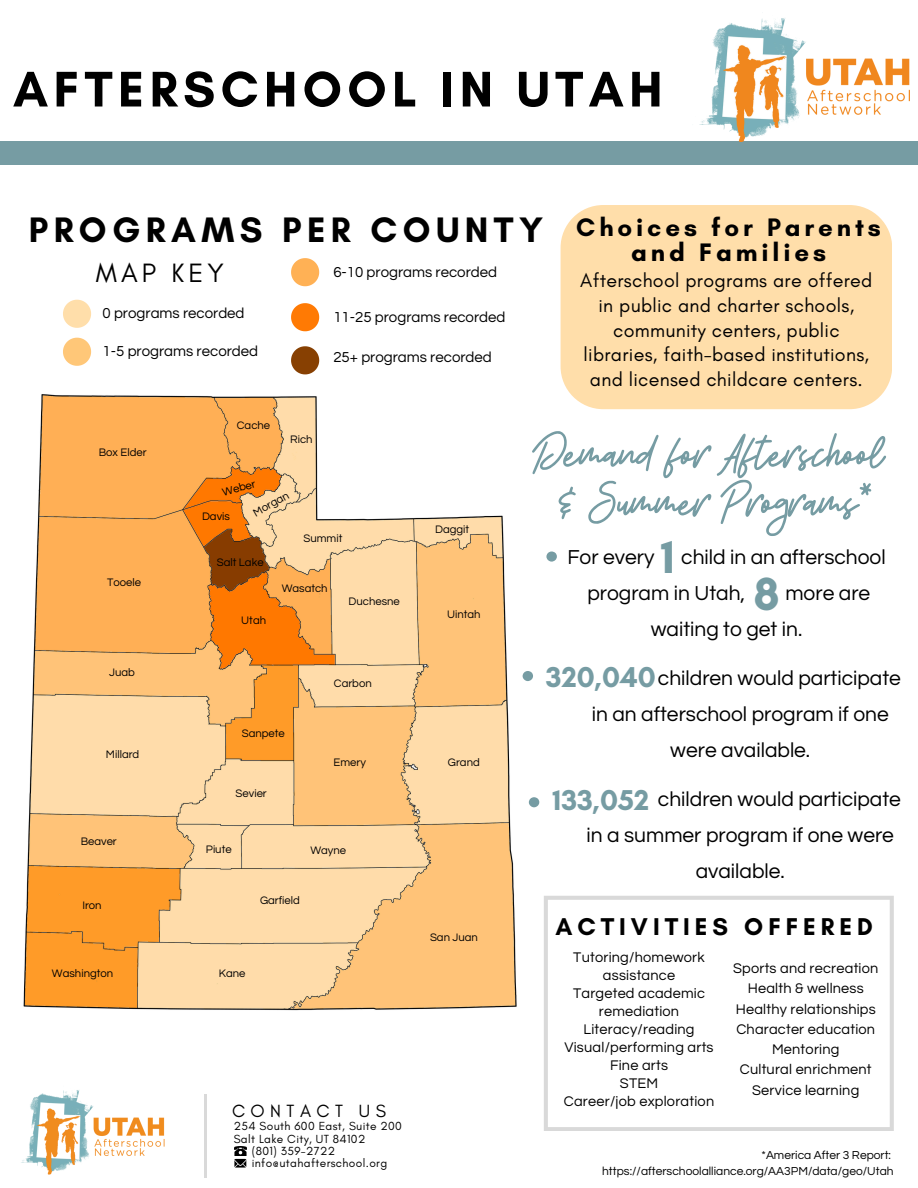
<style>
.page{position:relative;width:918px;height:1188px;background:#fff}
.page>*{position:absolute;margin:0;border:0;box-sizing:border-box;transform-origin:0 0}
.t1{font:89.25px "Glacial Indifference";color:#769ca3}
.t2{font:700 51px "Glacial Indifference";letter-spacing:.105em;color:#000}
.t3{font:50.4px/48.8px "Beauty Salon Script";color:#769ca3;text-align:center}
.t4{font:700 47.25px "Glacial Indifference";color:#769ca3}
.t5{font:700 36px "Glacial Indifference";letter-spacing:.15em;color:#000}
.t6{font:700 29.25px "Glacial Indifference";color:#769ca3}
.t7{font:27px "Glacial Indifference";letter-spacing:.15em;color:#000}
.t8{font:700 25.8px/25px "Glacial Indifference";letter-spacing:.15em;color:#000;text-align:center}
.t9{font:700 24.75px "Glacial Indifference";letter-spacing:.2em;color:#000}
.t10{font:21px/36px "Questrial";color:#000;text-align:center}
.t11{font:19.65px/24.8px "Glacial Indifference";letter-spacing:.015em;color:#000;text-align:center}
.t12{font:18px "Glacial Indifference";letter-spacing:.305em;color:#000}
.t13{font:15px "Questrial";color:#000}
.t14{font:14.55px/18px "Questrial";letter-spacing:.015em;color:#000;text-align:center}
.t15{font:12px "Glacial Indifference";letter-spacing:.03em;color:#000}
.t16{font:12px "Questrial";color:#000}
.t17{font:11.25px "Questrial";color:#000}
.s1{color:#fff}
</style>
<div class="page">
<div style="left:0;top:141px;width:918px;height:23px;background:#769ca3"></div>
<img style="left:23px;top:394px;width:494px;height:617px">
<svg style="left:63px;top:300px;width:28px;height:28px"></svg>
<svg style="left:291px;top:258px;width:28px;height:28px"></svg>
<svg style="left:63px;top:338px;width:28px;height:28px"></svg>
<svg style="left:291px;top:303px;width:28px;height:28px"></svg>
<svg style="left:291px;top:346px;width:28px;height:28px"></svg>
<hr style="left:204px;top:1094px;width:3px;height:84px;background:#d9d9d9">
<svg style="left:234px;top:1146px;width:13px;height:21px"></svg>
<img style="left:21px;top:1090px;width:144px;height:85px">
<div style="left:561px;top:205px;width:331px;height:204px;background:#ffdeaa;border-radius:43px"></div>
<svg style="left:544px;top:896px;width:350px;height:235px"></svg>
<img style="left:699px;top:18px;width:211px;height:123px">
<p class="t2" style="left:13px;top:58px;width:651px">AFTERSCHOOL IN UTAH</p>
<p class="t5" style="left:29px;top:207px;width:516px">PROGRAMS PER COUNTY</p>
<p class="t7" style="left:96px;top:257px;width:130px">MAP KEY</p>
<p class="t13" style="left:103px;top:306px;width:143px">0 programs recorded</p>
<p class="t13" style="left:103px;top:344px;width:157px">1-5 programs recorded</p>
<p class="t13" style="left:333px;top:264px;width:165px">6-10 programs recorded</p>
<p class="t13" style="left:333px;top:309px;width:174px">11-25 programs recorded</p>
<p class="t13" style="left:333px;top:349px;width:160px">25+ programs recorded</p>
<p class="t8" style="left:576px;top:214px;width:306px">Choices for Parents and Families</p>
<p class="t11" style="left:580px;top:268px;width:294px">Afterschool programs are offered in public and charter schools, community centers, public libraries, faith-based institutions, and licensed childcare centers.</p>
<p class="t17" style="left:99px;top:447px;width:49px">Box Elder</p>
<p class="t17" style="left:107px;top:577px;width:36px">Tooele</p>
<p class="t17" style="left:109px;top:667px;width:27px">Juab</p>
<p class="t17" style="left:106px;top:749px;width:35px">Millard</p>
<p class="t17" style="left:81px;top:836px;width:38px">Beaver</p>
<p class="t17" style="left:82px;top:900px;width:21px">Iron</p>
<p class="t17" style="left:52px;top:968px;width:63px">Washington</p>
<h1 class="t17" style="left:237px;top:420px;width:35px">Cache</h1>
<p class="t17" style="left:290px;top:434px;width:24px">Rich</p>
<h3 class="t17" style="left:221px;top:487px;width:36px;rotate:-15deg">Weber</h3>
<p class="t17" style="left:251px;top:509px;width:41px;rotate:-30deg">Morgan</p>
<h4 class="t17" style="left:202px;top:511px;width:29px">Davis</h4>
<p class="t17" style="left:217px;top:557px;width:48px">Salt Lake</p>
<p class="t17" style="left:303px;top:533px;width:40px">Summit</p>
<p class="t17" style="left:241px;top:615px;width:26px">Utah</p>
<p class="t17" style="left:282px;top:583px;width:47px">Wasatch</p>
<p class="t17" style="left:349px;top:596px;width:53px">Duchesne</p>
<p class="t17" style="left:334px;top:678px;width:39px">Carbon</p>
<p class="t17" style="left:242px;top:728px;width:45px">Sanpete</p>
<p class="t17" style="left:435px;top:524px;width:36px">Daggit</p>
<p class="t17" style="left:447px;top:609px;width:35px">Uintah</p>
<p class="t17" style="left:236px;top:788px;width:33px">Sevier</p>
<p class="t17" style="left:334px;top:756px;width:34px">Emery</p>
<p class="t17" style="left:448px;top:756px;width:33px">Grand</p>
<p class="t17" style="left:206px;top:843px;width:27px">Piute</p>
<p class="t17" style="left:310px;top:845px;width:37px">Wayne</p>
<p class="t17" style="left:260px;top:895px;width:41px">Garfield</p>
<p class="t17" style="left:219px;top:968px;width:28px">Kane</p>
<p class="t17" style="left:430px;top:932px;width:49px">San Juan</p>
<p class="t12" style="left:232px;top:1100px;width:155px">CONTACT US</p>
<p class="t15" style="left:234px;top:1119px;width:170px">254 South 600 East, Suite 200</p>
<p class="t15" style="left:234px;top:1131px;width:133px">Salt Lake City, UT 84102</p>
<p class="t15" style="left:252px;top:1144px;width:85px">(801) 359-2722</p>
<p class="t15" style="left:252px;top:1156px;width:137px">info@utahafterschool.org</p>
<h6 class="t3" style="left:534px;top:433px;width:351px">Demand for Afterschool &amp; Summer Programs*</h6>
<p class="t10" style="left:567px;top:539px;width:89px">For every</p>
<p class="t10" style="left:681px;top:539px;width:206px">child in an afterschool</p>
<p class="t10" style="left:587px;top:575px;width:159px">program in Utah,</p>
<p class="t4" style="left:661px;top:529px;width:16px">1</p>
<p class="t1" style="left:540px;top:476px;width:25px">.</p>
<p class="t4" style="left:754px;top:565px;width:28px">8</p>
<p class="t10" style="left:651px;top:575px;width:221px;text-align:left;text-indent:135px">more are waiting to get in.</p>
<p class="t1" style="left:516px;top:595px;width:25px">.</p>
<p class="t6" style="left:546px;top:660px;width:111px">320,040</p>
<p class="t10" style="left:580px;top:660px;width:323px"><span class="s1">320,040</span> children would participate in an afterschool program if one were available.</p>
<p class="t1" style="left:522px;top:722px;width:25px">.</p>
<p class="t6" style="left:553px;top:782px;width:98px">133,052</p>
<p class="t10" style="left:580px;top:782px;width:323px"><span class="s1">320,040</span> children would participate in a summer program if one were available.</p>
<p class="t9" style="left:555px;top:911px;width:319px">ACTIVITIES OFFERED</p>
<p class="t14" style="left:733px;top:960px;width:147px">Sports and recreation</p>
<p class="t14" style="left:748px;top:980px;width:118px">Health &amp; wellness</p>
<p class="t14" style="left:736px;top:1000px;width:142px">Healthy relationships</p>
<h5 class="t14" style="left:736px;top:1020px;width:140px">Character education</h5>
<p class="t14" style="left:772px;top:1041px;width:69px">Mentoring</p>
<p class="t14" style="left:740px;top:1061px;width:133px">Cultural enrichment</p>
<h5 class="t14" style="left:752px;top:1081px;width:109px">Service learning</h5>
<p class="t14" style="left:573px;top:948px;width:133px">Tutoring/homework assistance</p>
<p class="t14" style="left:573px;top:984px;width:134px">Targeted academic remediation</p>
<p class="t14" style="left:583px;top:1020px;width:113px">Literacy/reading</p>
<p class="t14" style="left:564px;top:1038px;width:151px">Visual/performing arts</p>
<h2 class="t14" style="left:610px;top:1056px;width:59px">Fine arts</h2>
<p class="t14" style="left:620px;top:1074px;width:40px">STEM</p>
<p class="t14" style="left:564px;top:1092px;width:152px">Career/job exploration</p>
<p class="t16" style="left:762px;top:1149px;width:131px">*America After 3 Report:</p>
<p class="t16" style="left:602px;top:1165px;width:293px">https://afterschoolalliance.org/AA3PM/data/geo/Utah</p>
</div>
